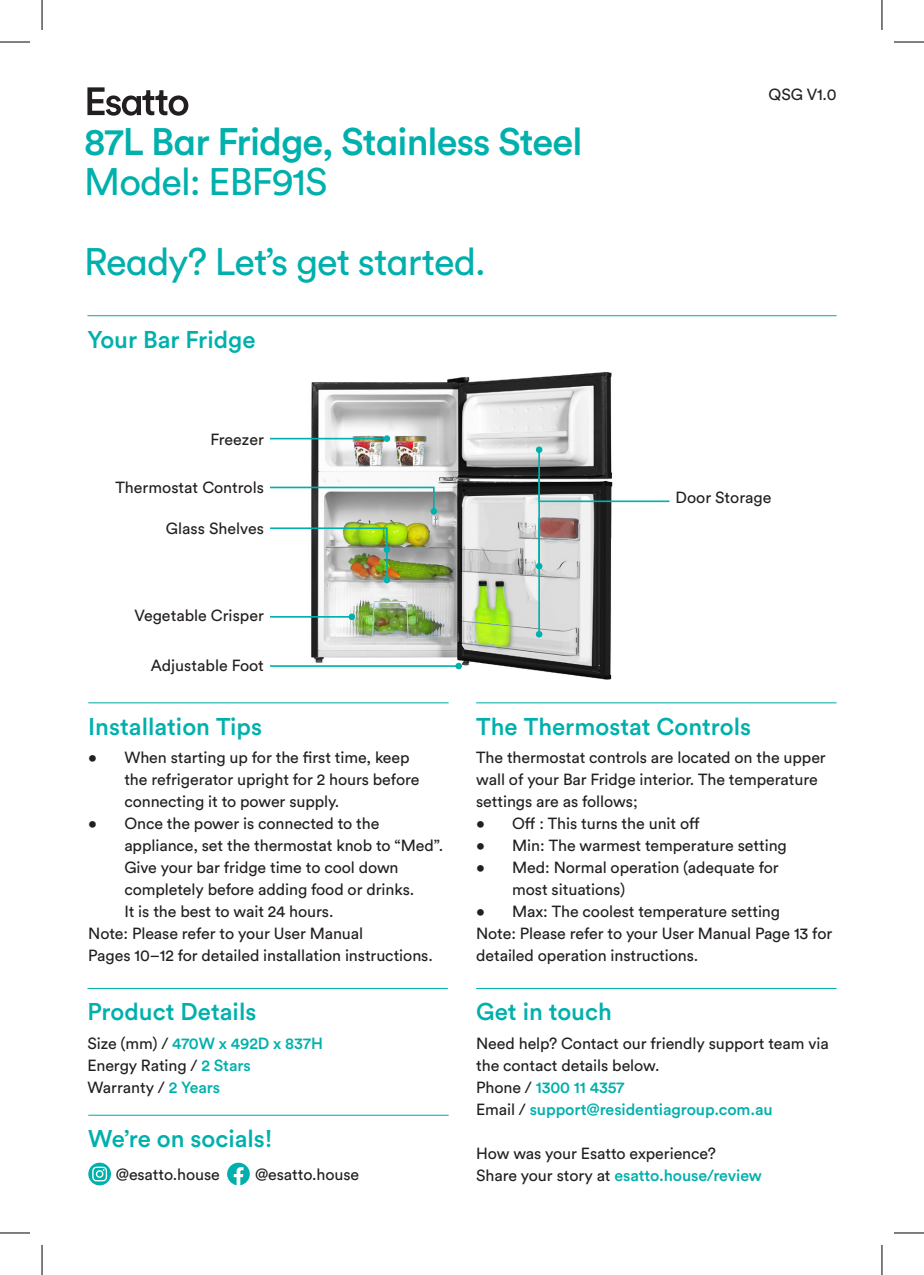
<style>
.page{position:relative;width:924px;height:1275px;background:#fff}
.page>*{position:absolute;margin:0;border:0;box-sizing:border-box;transform-origin:0 0}
.t1{font:38px "Circular Std";letter-spacing:-.025em;color:#00b0ac}
.t2{font:500 38px "Circular Std";letter-spacing:-.025em;color:#00b0ac}
.t3{font:500 24px "Circular Std";color:#00b0ac}
.t4{font:16px/22px "Circular Std";letter-spacing:-.005em;color:#231f20}
.t5{font:500 16px "Circular Std";letter-spacing:-.005em;color:#00b0ac}
.s1{font-weight:400;color:#231f20}
.s2{font-weight:500;color:#00b0ac}
</style>
<div class="page">
<svg style="left:87px;top:87px;width:101px;height:29px"></svg>
<hr style="left:88px;top:702px;width:360px;height:1px;background:#00b0ac">
<hr style="left:87px;top:988px;width:360px;height:1px;background:#00b0ac">
<hr style="left:476px;top:988px;width:360px;height:1px;background:#00b0ac">
<hr style="left:87px;top:315px;width:749px;height:1px;background:#00b0ac">
<svg style="left:227px;top:1162px;width:23px;height:23px"></svg>
<hr style="left:88px;top:1114px;width:360px;height:1px;background:#00b0ac">
<svg style="left:88px;top:1162px;width:23px;height:23px"></svg>
<svg style="left:92px;top:1166px;width:15px;height:15px"></svg>
<hr style="left:476px;top:702px;width:360px;height:1px;background:#00b0ac">
<img style="left:300px;top:371px;width:312px;height:309px">
<hr style="left:270px;top:616px;width:81px;height:1px;background:#00b0ad">
<div style="left:348px;top:613px;width:7px;height:7px;background:#00b0ad;border-radius:50%"></div>
<svg style="left:270px;top:526px;width:118px;height:25px"></svg>
<div style="left:383px;top:546px;width:7px;height:7px;background:#00b0ad;border-radius:50%"></div>
<svg style="left:537px;top:448px;width:133px;height:55px"></svg>
<div style="left:535px;top:446px;width:7px;height:7px;background:#00b0ad;border-radius:50%"></div>
<hr style="left:386px;top:542px;width:1px;height:38px;background:#00b0ad">
<div style="left:383px;top:577px;width:7px;height:6px;background:#00b0ad;border-radius:50%"></div>
<hr style="left:538px;top:476px;width:1px;height:90px;background:#00b0ad">
<div style="left:535px;top:563px;width:7px;height:6px;background:#00b0ad;border-radius:50%"></div>
<hr style="left:538px;top:517px;width:1px;height:117px;background:#00b0ad">
<div style="left:535px;top:631px;width:7px;height:6px;background:#00b0ad;border-radius:50%"></div>
<hr style="left:270px;top:438px;width:117px;height:1px;background:#00b0ad">
<div style="left:383px;top:435px;width:7px;height:7px;background:#00b0ad;border-radius:50%"></div>
<hr style="left:270px;top:665px;width:188px;height:2px;background:#00b0ad">
<div style="left:455px;top:663px;width:7px;height:6px;background:#00b0ad;border-radius:50%"></div>
<svg style="left:270px;top:486px;width:165px;height:27px"></svg>
<div style="left:430px;top:508px;width:7px;height:6px;background:#00b0ad;border-radius:50%"></div>
<hr style="left:0;top:42px;width:30px;height:1px;background:#000">
<hr style="left:893px;top:42px;width:30px;height:1px;background:#000">
<hr style="left:0;top:1232px;width:30px;height:1px;background:#000">
<hr style="left:893px;top:1232px;width:30px;height:1px;background:#000">
<hr style="left:42px;top:0;width:1px;height:30px;background:#000">
<hr style="left:42px;top:1245px;width:1px;height:30px;background:#000">
<hr style="left:881px;top:0;width:1px;height:30px;background:#000">
<hr style="left:881px;top:1245px;width:1px;height:30px;background:#000">
<p class="t2" style="left:84px;top:117px;width:499px">87L Bar Fridge, Stainless Steel</p>
<p class="t1" style="left:84px;top:158px;width:245px">Model: EBF91S</p>
<p class="t1" style="left:84px;top:238px;width:403px">Ready? Let’s get started.</p>
<p class="t3" style="left:87px;top:324px;width:169px">Your Bar Fridge</p>
<p class="t4" style="left:210px;top:428px;width:55px">Freezer</p>
<p class="t4" style="left:115px;top:476px;width:150px">Thermostat Controls</p>
<p class="t4" style="left:166px;top:517px;width:99px">Glass Shelves</p>
<p class="t4" style="left:134px;top:604px;width:131px">Vegetable Crisper</p>
<p class="t4" style="left:151px;top:654px;width:115px">Adjustable Foot</p>
<p class="t4" style="left:768px;top:83px;width:69px">QSG V1.0</p>
<p class="t4" style="left:675px;top:486px;width:97px">Door Storage</p>
<p class="t3" style="left:88px;top:711px;width:175px">Installation Tips</p>
<p class="t4" style="left:124px;top:746px;width:296px;text-indent:-36px">• When starting up for the first time, keep the refrigerator upright for 2 hours before connecting it to power supply.</p>
<p class="t4" style="left:124px;top:812px;width:320px;text-indent:-36px">• Once the power is connected to the appliance, set the thermostat knob to “Med”.<br>Give your bar fridge time to cool down completely before adding food or drinks.<br>It is the best to wait 24 hours.</p>
<p class="t4" style="left:88px;top:922px;width:346px">Note: Please refer to your User Manual<br>Pages 10–12 for detailed installation instructions.</p>
<p class="t3" style="left:476px;top:711px;width:276px">The Thermostat Controls</p>
<p class="t4" style="left:476px;top:746px;width:351px">The thermostat controls are located on the upper wall of your Bar Fridge interior. The temperature settings are as follows;</p>
<p class="t4" style="left:476px;top:812px;width:225px">• Off : This turns the unit off</p>
<p class="t4" style="left:476px;top:834px;width:312px">• Min: The warmest temperature setting</p>
<p class="t4" style="left:512px;top:856px;width:268px;text-indent:-36px">• Med: Normal operation (adequate for most situations)</p>
<p class="t4" style="left:476px;top:900px;width:305px">• Max: The coolest temperature setting</p>
<p class="t4" style="left:476px;top:922px;width:357px">Note: Please refer to your User Manual Page 13 for detailed operation instructions.</p>
<p class="t3" style="left:87px;top:996px;width:170px">Product Details</p>
<p class="t3" style="left:476px;top:996px;width:137px">Get in touch</p>
<p class="t5" style="left:87px;top:1033px;width:237px"><span class="s1">Size (mm) /</span> 470W x 492D x 837H</p>
<p class="t4" style="left:87px;top:1054px;width:165px">Energy Rating / <span class="s2">2 Stars</span></p>
<p class="t4" style="left:87px;top:1076px;width:134px">Warranty / <span class="s2">2 Years</span></p>
<p class="t3" style="left:88px;top:1123px;width:186px">We’re on socials!</p>
<p class="t4" style="left:116px;top:1163px;width:105px">@esatto.house</p>
<p class="t4" style="left:255px;top:1163px;width:105px">@esatto.house</p>
<p class="t4" style="left:476px;top:1032px;width:354px">Need help? Contact our friendly support team via the contact details below.</p>
<p class="t5" style="left:476px;top:1077px;width:150px"><span class="s1">Phone /</span> 1300 11 4357</p>
<p class="t5" style="left:476px;top:1099px;width:298px"><span class="s1">Email /</span> support@residentiagroup.com.au</p>
<p class="t4" style="left:476px;top:1142px;width:287px">How was your Esatto experience?<br>Share your story at <span class="s2">esatto.house/review</span></p>
</div>
